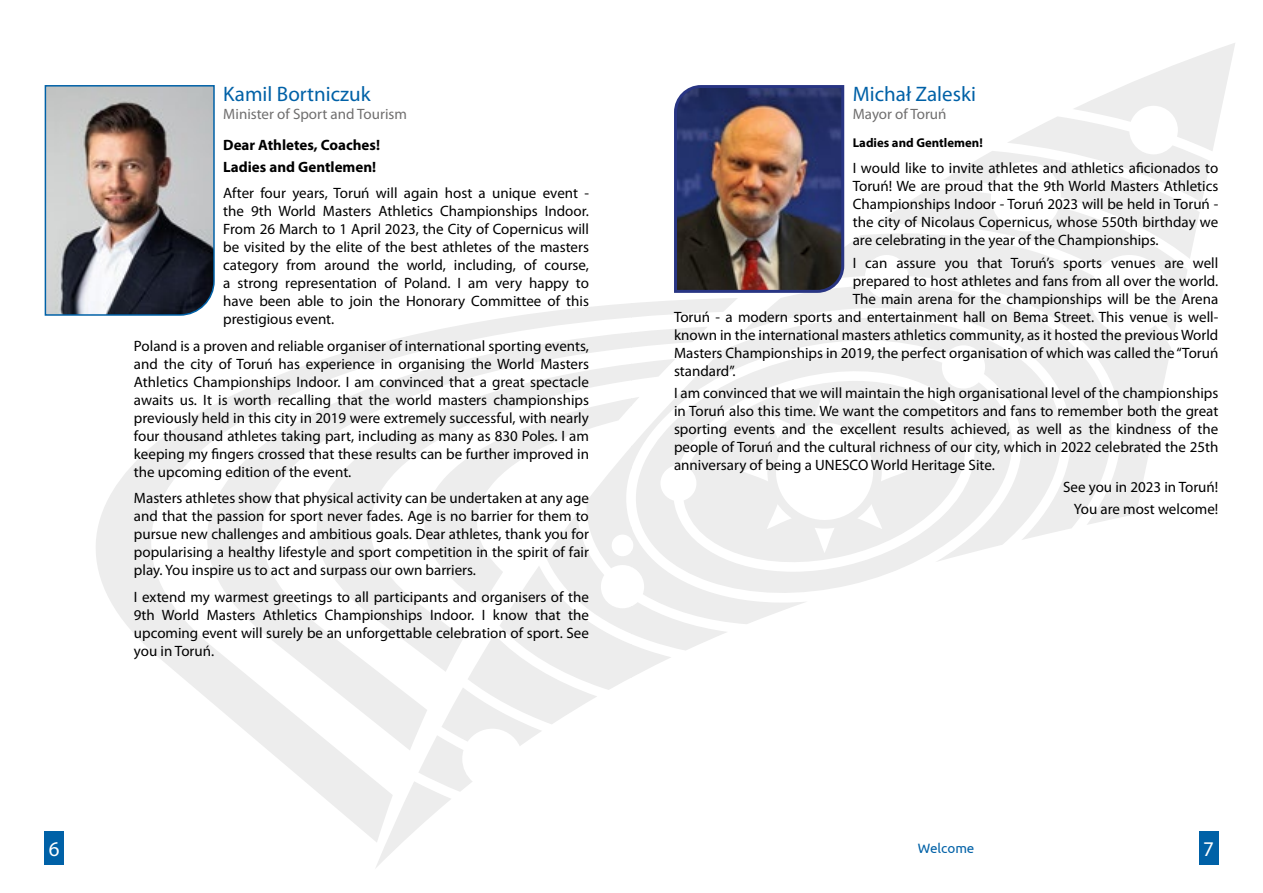
<style>
.page{position:relative;width:1263px;height:893px;background:#fff}
.page>*{position:absolute;margin:0;border:0;box-sizing:border-box;transform-origin:0 0}
.t1{font:21px "Myriad Pro";color:#0061a7}
.t2{font:21px "Myriad Pro";color:#fff}
.t3{font:15px/18px "Myriad Pro";color:#000;text-align:justify}
.t4{font:700 15px/22.2px "Myriad Pro";color:#000}
.t5{font:15px "Myriad Pro";color:#706f6f}
.t6{font:13.5px "Ubuntu";color:#0061a7}
.t7{font:700 12.75px "Myriad Pro";color:#000}
</style>
<div class="page">
<svg style="left:96px;top:303px;width:535px;height:538px"></svg>
<div style="left:45px;top:831px;width:19px;height:34px;background:#0061a7"></div>
<img style="left:44px;top:85px;width:171px;height:231px">
<svg style="left:631px;top:298px;width:106px;height:20px;fill:#ededed"></svg>
<svg style="left:728px;top:343px;width:279px;height:281px"></svg>
<svg style="left:728px;top:381px;width:241px;height:193px;fill:#ededed"></svg>
<svg style="left:877px;top:189px;width:310px;height:144px;fill:#ededed"></svg>
<svg style="left:846px;top:233px;width:325px;height:285px;fill:#ededed"></svg>
<svg style="left:742px;top:286px;width:376px;height:254px;fill:#ededed"></svg>
<svg style="left:375px;top:318px;width:353px;height:550px"></svg>
<svg style="left:943px;top:43px;width:292px;height:216px"></svg>
<div style="left:1199px;top:831px;width:19px;height:34px;background:#0061a7"></div>
<img style="left:674px;top:85px;width:172px;height:209px">
<h1 class="t1" style="left:223px;top:81px;width:149px">Kamil Bortniczuk</h1>
<p class="t5" style="left:223px;top:105px;width:185px">Minister of Sport and Tourism</p>
<p class="t4" style="left:223px;top:133px;width:158px">Dear Athletes, Coaches!<br>Ladies and Gentlemen!</p>
<p class="t3" style="left:223px;top:184px;width:367px">After four years, Toruń will again host a unique event - the 9th World Masters Athletics Championships Indoor.<br>From 26 March to 1 April 2023, the City of Copernicus will be visited by the elite of the best athletes of the masters category from around the world, including, of course, a strong representation of Poland. I am very happy to have been able to join the Honorary Committee of this prestigious event.</p>
<p class="t3" style="left:134px;top:337px;width:457px">Poland is a proven and reliable organiser of international sporting events, and the city of Toruń has experience in organising the World Masters Athletics Championships Indoor. I am convinced that a great spectacle awaits us. It is worth recalling that the world masters championships previously held in this city in 2019 were extremely successful, with nearly four thousand athletes taking part, including as many as 830 Poles. I am keeping my fingers crossed that these results can be further improved in the upcoming edition of the event.</p>
<p class="t3" style="left:134px;top:489px;width:456px">Masters athletes show that physical activity can be undertaken at any age and that the passion for sport never fades. Age is no barrier for them to pursue new challenges and ambitious goals. Dear athletes, thank you for popularising a healthy lifestyle and sport competition in the spirit of fair play. You inspire us to act and surpass our own barriers.</p>
<p class="t3" style="left:134px;top:588px;width:457px">I extend my warmest greetings to all participants and organisers of the 9th World Masters Athletics Championships Indoor. I know that the upcoming event will surely be an unforgettable celebration of sport. See you in Toruń.</p>
<h1 class="t1" style="left:853px;top:81px;width:125px">Michał Zaleski</h1>
<p class="t5" style="left:853px;top:105px;width:95px">Mayor of Toruń</p>
<p class="t7" style="left:853px;top:134px;width:132px">Ladies and Gentlemen!</p>
<p class="t3" style="left:853px;top:159px;width:367px">I would like to invite athletes and athletics aficionados to Toruń! We are proud that the 9th World Masters Athletics Championships Indoor - Toruń 2023 will be held in Toruń - the city of Nicolaus Copernicus, whose 550th birthday we are celebrating in the year of the Championships.</p>
<p class="t3" style="left:853px;top:253px;width:367px">I can assure you that Toruń’s sports venues are well</p>
<p class="t3" style="left:853px;top:271px;width:367px">prepared to host athletes and fans from all over the world.</p>
<p class="t3" style="left:853px;top:289px;width:367px">The main arena for the championships will be the Arena</p>
<p class="t3" style="left:674px;top:307px;width:546px">Toruń - a modern sports and entertainment hall on Bema Street. This venue is well-</p>
<p class="t3" style="left:674px;top:325px;width:546px">known in the international masters athletics community, as it hosted the previous World</p>
<p class="t3" style="left:674px;top:343px;width:546px">Masters Championships in 2019, the perfect organisation of which was called the “Toruń</p>
<p class="t3" style="left:674px;top:361px;width:63px">standard”.</p>
<p class="t3" style="left:674px;top:384px;width:546px">I am convinced that we will maintain the high organisational level of the championships in Toruń also this time. We want the competitors and fans to remember both the great sporting events and the excellent results achieved, as well as the kindness of the people of Toruń and the cultural richness of our city, which in 2022 celebrated the 25th anniversary of being a UNESCO World Heritage Site.</p>
<p class="t3" style="left:1063px;top:476px;width:157px;line-height:22.2px;text-align:right">See you in 2023 in Toruń!<br>You are most welcome!</p>
<h1 class="t2" style="left:49px;top:836px;width:12px">6</h1>
<p class="t6" style="left:918px;top:840px;width:58px">Welcome</p>
<h1 class="t2" style="left:1203px;top:836px;width:12px">7</h1>
</div>
